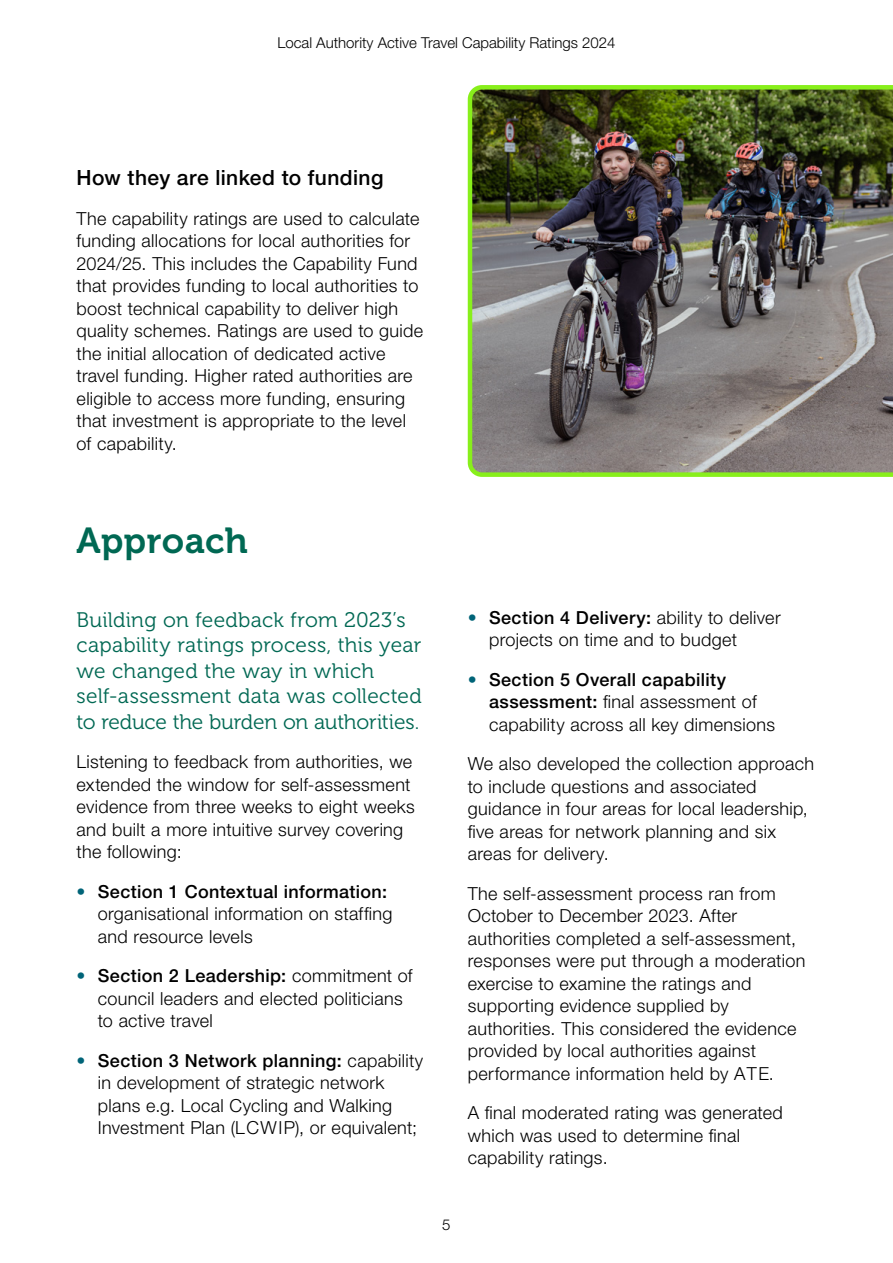
<style>
.page{position:relative;width:893px;height:1263px;background:#fff}
.page>*{position:absolute;margin:0;border:0;box-sizing:border-box;transform-origin:0 0}
._01_-_A_heading{font:36px "Museo 700";letter-spacing:.01em;color:#006853}
._04_-_Text_intro{font:21px/25.5px "Museo 300";letter-spacing:.01em;color:#006853}
._03_-_C_heading{font:500 21px "Helvetica Neue LT Pro";letter-spacing:.02em;color:#000}
._05_-_Body_copy{font:300 18px/22.5px "Helvetica Neue LT Pro";letter-spacing:.02em;color:#000}
._06_-_Body_copy__Bullet{font:300 18px/22.5px "Helvetica Neue LT Pro";letter-spacing:.02em;color:#000}
.t1{font:300 15px "Helvetica Neue LT Pro";color:#000}
.s1{color:#006478}
.s2{font-weight:500}
</style>
<div class="page">
<img style="left:467px;top:85px;width:426px;height:392px">
<p class="t1" style="left:277px;top:33px;width:340px">Local Authority Active Travel Capability Ratings 2024</p>
<h4 class="_03_-_C_heading" style="left:77px;top:165px;width:308px">How they are linked to funding</h4>
<p class="_05_-_Body_copy" style="left:77px;top:207px;width:348px">The capability ratings are used to calculate funding allocations for local authorities for 2024/25. This includes the Capability Fund that provides funding to local authorities to boost technical capability to deliver high quality schemes. Ratings are used to guide the initial allocation of dedicated active travel funding. Higher rated authorities are eligible to access more funding, ensuring that investment is appropriate to the level of capability.</p>
<h2 class="_01_-_A_heading" style="left:77px;top:520px;width:173px">Approach</h2>
<p class="_04_-_Text_intro" style="left:77px;top:607px;width:347px">Building on feedback from 2023’s capability ratings process, this year we changed the way in which self-assessment data was collected to reduce the burden on authorities.</p>
<p class="_05_-_Body_copy" style="left:77px;top:750px;width:340px">Listening to feedback from authorities, we extended the window for self-assessment evidence from three weeks to eight weeks and built a more intuitive survey covering the following:</p>
<p class="_06_-_Body_copy__Bullet" style="left:98px;top:879px;width:296px;text-indent:-21px"><span class="s1">•</span> <span class="s2">Section 1 Contextual information: </span>organisational information on staffing and resource levels</p>
<p class="_06_-_Body_copy__Bullet" style="left:98px;top:964px;width:316px;text-indent:-21px"><span class="s1">•</span> <span class="s2">Section 2 Leadership:</span> commitment of council leaders and elected politicians to active travel</p>
<p class="_06_-_Body_copy__Bullet" style="left:98px;top:1048px;width:327px;text-indent:-21px"><span class="s1">•</span> <span class="s2">Section 3 Network planning:</span> capability in development of strategic network plans e.g. Local Cycling and Walking Investment Plan (LCWIP), or equivalent;</p>
<p class="_06_-_Body_copy__Bullet" style="left:489px;top:606px;width:293px;text-indent:-21px"><span class="s1">•</span> <span class="s2">Section 4 Delivery:</span> ability to deliver projects on time and to budget</p>
<p class="_06_-_Body_copy__Bullet" style="left:489px;top:668px;width:288px;text-indent:-21px"><span class="s1">•</span> <span class="s2">Section 5 Overall capability assessment:</span> final assessment of capability across all key dimensions</p>
<p class="_05_-_Body_copy" style="left:468px;top:752px;width:348px">We also developed the collection approach to include questions and associated guidance in four areas for local leadership, five areas for network planning and six areas for delivery.</p>
<p class="_05_-_Body_copy" style="left:468px;top:882px;width:339px">The self-assessment process ran from October to December 2023. After authorities completed a self-assessment, responses were put through a moderation exercise to examine the ratings and supporting evidence supplied by authorities. This considered the evidence provided by local authorities against performance information held by ATE.</p>
<p class="_05_-_Body_copy" style="left:468px;top:1101px;width:317px">A final moderated rating was generated which was used to determine final capability ratings.</p>
<p class="t1" style="left:442px;top:1215px;width:10px">5</p>
</div>
